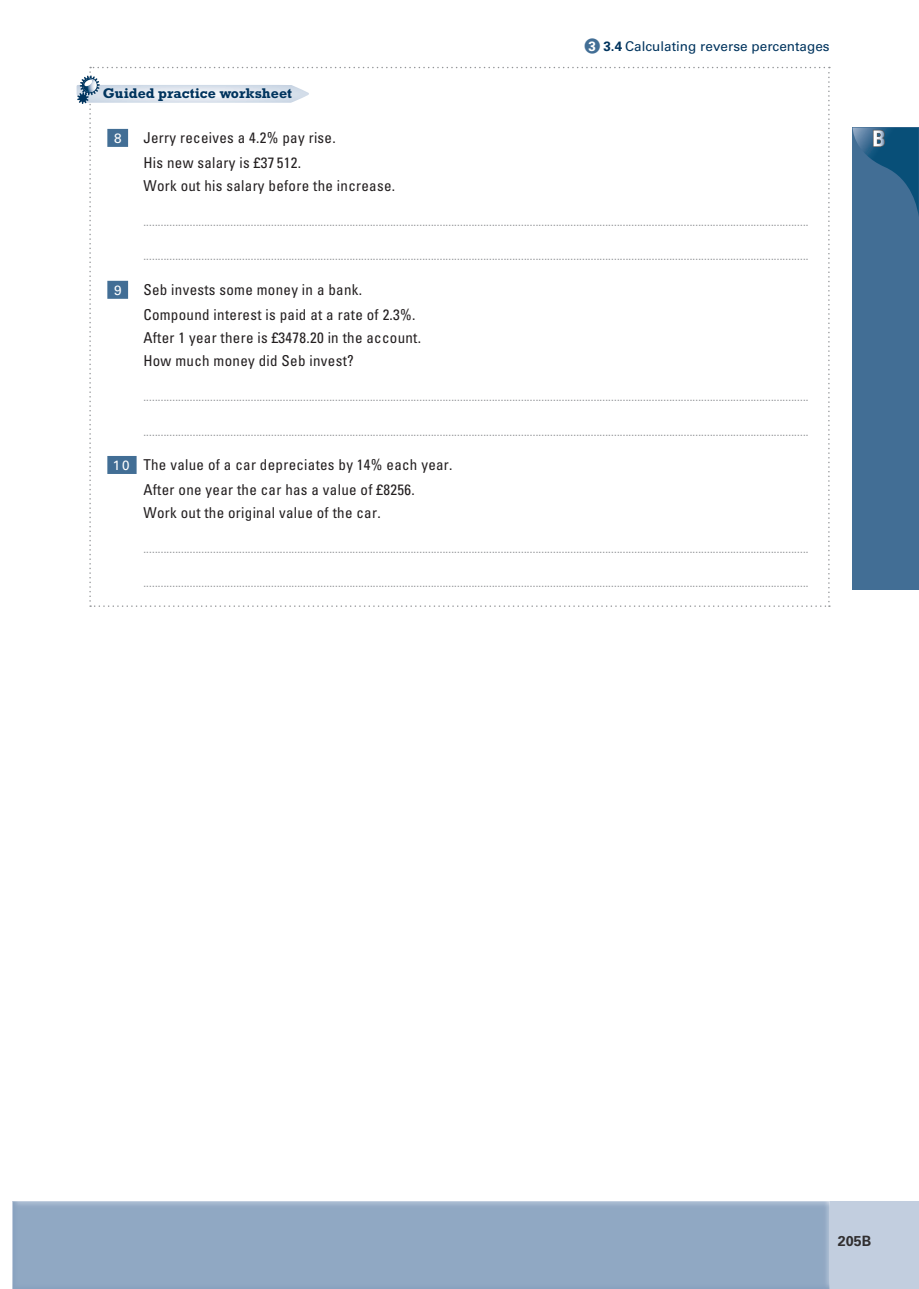
<style>
.page{position:relative;width:919px;height:1289px;background:#fff}
.page>*{position:absolute;margin:0;border:0;box-sizing:border-box;transform-origin:0 0}
.t1{font:700 condensed 21.9px "Univers LT Std";color:#fff}
.t2{font:condensed 15px/24.8px "Univers LT Std";letter-spacing:.02em;color:#231f20}
.t3{font:700 14.25px "Rockwell";color:#00345e}
.t4{font:700 14.25px "Univers LT Std";color:#312f30}
.t5{font:13.5px "Univers LT Std";color:#00345e}
.t6{font:13.5px "Univers LT Std";color:#fff}
.t7{font:condensed 12px "Univers LT Std";color:#939598}
.s1{color:#426e95}
.s2{font-weight:700;color:#fff}
.s3{font-weight:700}
.s4{font-stretch:normal;font-size:13.5px;color:#fff}
</style>
<div class="page">
<div style="left:13px;top:1201px;width:905px;height:87px;background:#c2cedf"></div>
<div style="left:13px;top:1201px;width:816px;height:87px;background:#90a8c3"></div>
<svg style="left:77px;top:67px;width:752px;height:540px"></svg>
<div style="left:107px;top:129px;width:21px;height:18px;background:#426e95"></div>
<div style="left:107px;top:281px;width:21px;height:18px;background:#426e95"></div>
<div style="left:107px;top:456px;width:30px;height:18px;background:#426e95"></div>
<div style="left:852px;top:128px;width:66px;height:462px;background:#426e95"></div>
<svg style="left:852px;top:128px;width:66px;height:84px"></svg>
<p class="t5" style="left:584px;top:39px;width:247px"><span class="s1">●</span><span class="s2">3</span> <span class="s3">3.4</span> Calculating reverse percentages</p>
<p class="t3" style="left:103px;top:84px;width:191px">Guided practice worksheet</p>
<p class="t6" style="left:114px;top:130px;width:9px">8</p>
<p class="t2" style="left:143px;top:125px;width:194px">Jerry receives a 4.2% pay rise.<br>His new salary is £37 512.</p>
<p class="t2" style="left:143px;top:173px;width:253px">Work out his salary before the increase.</p>
<p class="t7" style="left:143px;top:214px;width:666px">.....................................................................................................................................................................................................................................</p>
<p class="t7" style="left:143px;top:248px;width:666px">.....................................................................................................................................................................................................................................</p>
<p class="t6" style="left:114px;top:282px;width:9px">9</p>
<p class="t2" style="left:143px;top:277px;width:274px">Seb invests some money in a bank.<br>Compound interest is paid at a rate of 2.3%.</p>
<p class="t2" style="left:143px;top:325px;width:279px;line-height:23.2px">After 1 year there is £3478.20 in the account.<br>How much money did Seb invest?</p>
<p class="t7" style="left:143px;top:389px;width:666px">.....................................................................................................................................................................................................................................</p>
<p class="t7" style="left:143px;top:423px;width:666px">.....................................................................................................................................................................................................................................</p>
<p class="t2" style="left:113px;top:452px;width:341px;text-align:center"><span class="s4">10</span> The value of a car depreciates by 14% each year.<br>After one year the car has a value of £8256.</p>
<p class="t2" style="left:143px;top:500px;width:239px">Work out the original value of the car.</p>
<p class="t7" style="left:143px;top:541px;width:666px">.....................................................................................................................................................................................................................................</p>
<p class="t7" style="left:143px;top:575px;width:666px">.....................................................................................................................................................................................................................................</p>
<h1 class="t1" style="left:872px;top:125px;width:15px">B</h1>
<p class="t4" style="left:837px;top:1232px;width:35px">205B</p>
</div>
